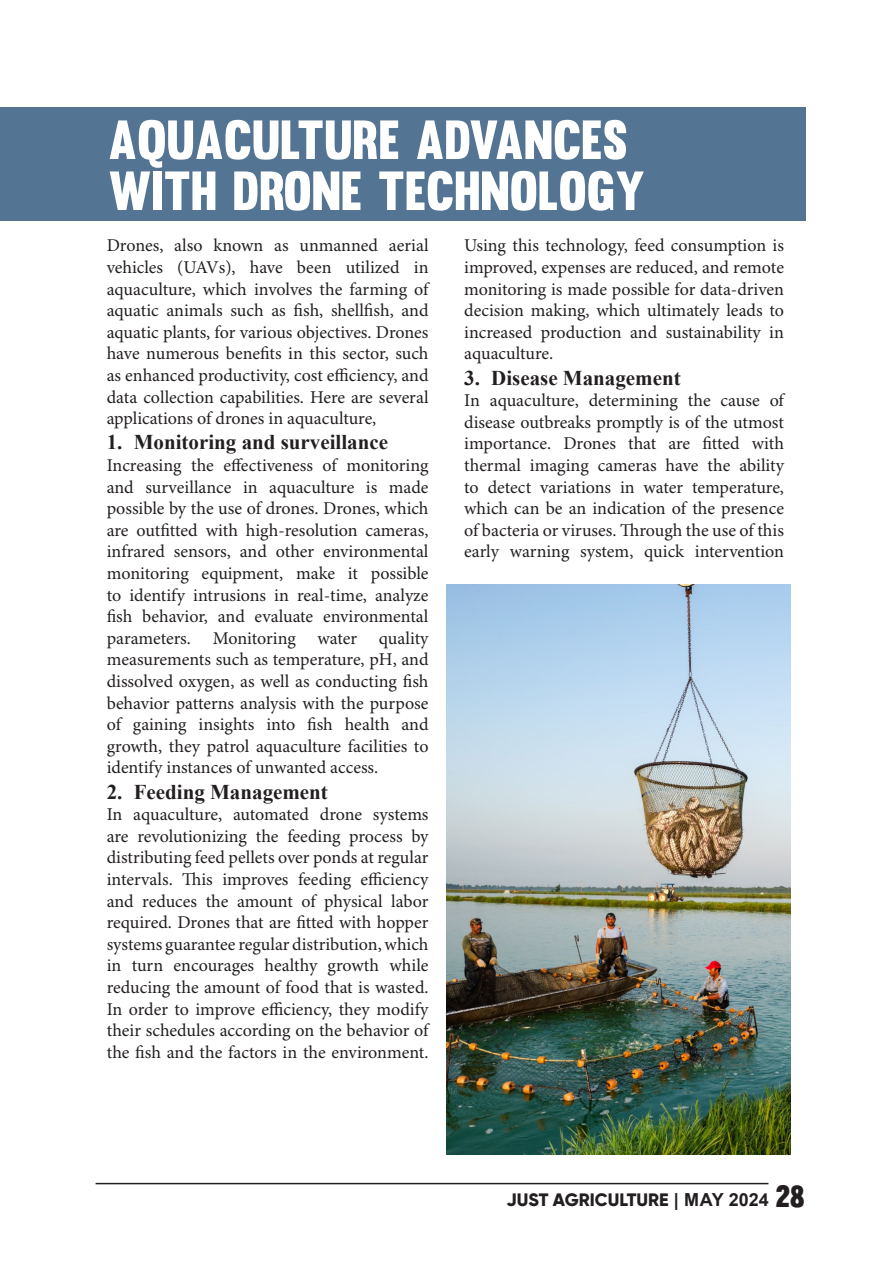
<style>
.page{position:relative;width:893px;height:1263px;background:#fff}
.page>*{position:absolute;margin:0;border:0;box-sizing:border-box;transform-origin:0 0}
.t1{font:54px/51px "Muro";color:#fff}
.t2{font:700 21px "Times New Roman";color:#231f20}
.t3{font:18px/21.6px "Minion Pro";color:#231f20;text-align:justify}
.t4{font:800 18px "Gilroy";color:#231f20}
.s1{font-family:"Arial";font-weight:700}
.s2{font-family:"Muro";font-weight:400;font-size:30px}
</style>
<div class="page">
<hr style="left:96px;top:1183px;width:672px;height:1px;background:#231f20">
<img style="left:446px;top:584px;width:344px;height:570px">
<div style="left:0;top:108px;width:805px;height:113px;background:#537493"></div>
<p class="t1" style="left:108px;top:114px;width:539px">AQUACULTURE ADVANCES<br>WITH DRONE TECHNOLOGY</p>
<p class="t3" style="left:464px;top:236px;width:321px">Using this technology, feed consumption is improved, expenses are reduced, and remote monitoring is made possible for data-driven decision making, which ultimately leads to increased production and sustainability in aquaculture.</p>
<p class="t2" style="left:464px;top:362px;width:218px">3. Disease Management</p>
<p class="t3" style="left:464px;top:390px;width:321px">In aquaculture, determining the cause of disease outbreaks promptly is of the utmost importance. Drones that are fitted with thermal imaging cameras have the ability to detect variations in water temperature, which can be an indication of the presence of bacteria or viruses. Through the use of this early warning system, quick intervention</p>
<p class="t3" style="left:107px;top:236px;width:323px">Drones, also known as unmanned aerial vehicles (UAVs), have been utilized in aquaculture, which involves the farming of aquatic animals such as fish, shellfish, and aquatic plants, for various objectives. Drones have numerous benefits in this sector, such as enhanced productivity, cost efficiency, and data collection capabilities. Here are several applications of drones in aquaculture,</p>
<p class="t2" style="left:107px;top:427px;width:283px">1. Monitoring and surveillance</p>
<p class="t3" style="left:107px;top:455px;width:323px">Increasing the effectiveness of monitoring and surveillance in aquaculture is made possible by the use of drones. Drones, which are outfitted with high-resolution cameras, infrared sensors, and other environmental monitoring equipment, make it possible to identify intrusions in real-time, analyze fish behavior, and evaluate environmental parameters. Monitoring water quality measurements such as temperature, pH, and dissolved oxygen, as well as conducting fish behavior patterns analysis with the purpose of gaining insights into fish health and growth, they patrol aquaculture facilities to identify instances of unwanted access.</p>
<p class="t2" style="left:107px;top:776px;width:223px">2. Feeding Management</p>
<p class="t3" style="left:107px;top:804px;width:323px">In aquaculture, automated drone systems are revolutionizing the feeding process by distributing feed pellets over ponds at regular intervals. This improves feeding efficiency and reduces the amount of physical labor required. Drones that are fitted with hopper systems guarantee regular distribution, which in turn encourages healthy growth while reducing the amount of food that is wasted.<br>In order to improve efficiency, they modify their schedules according on the behavior of the fish and the factors in the environment.</p>
<p class="t4" style="left:507px;top:1188px;width:300px">JUST AGRICULTURE <span class="s1">| MAY 2024</span> <span class="s2">28</span></p>
</div>
